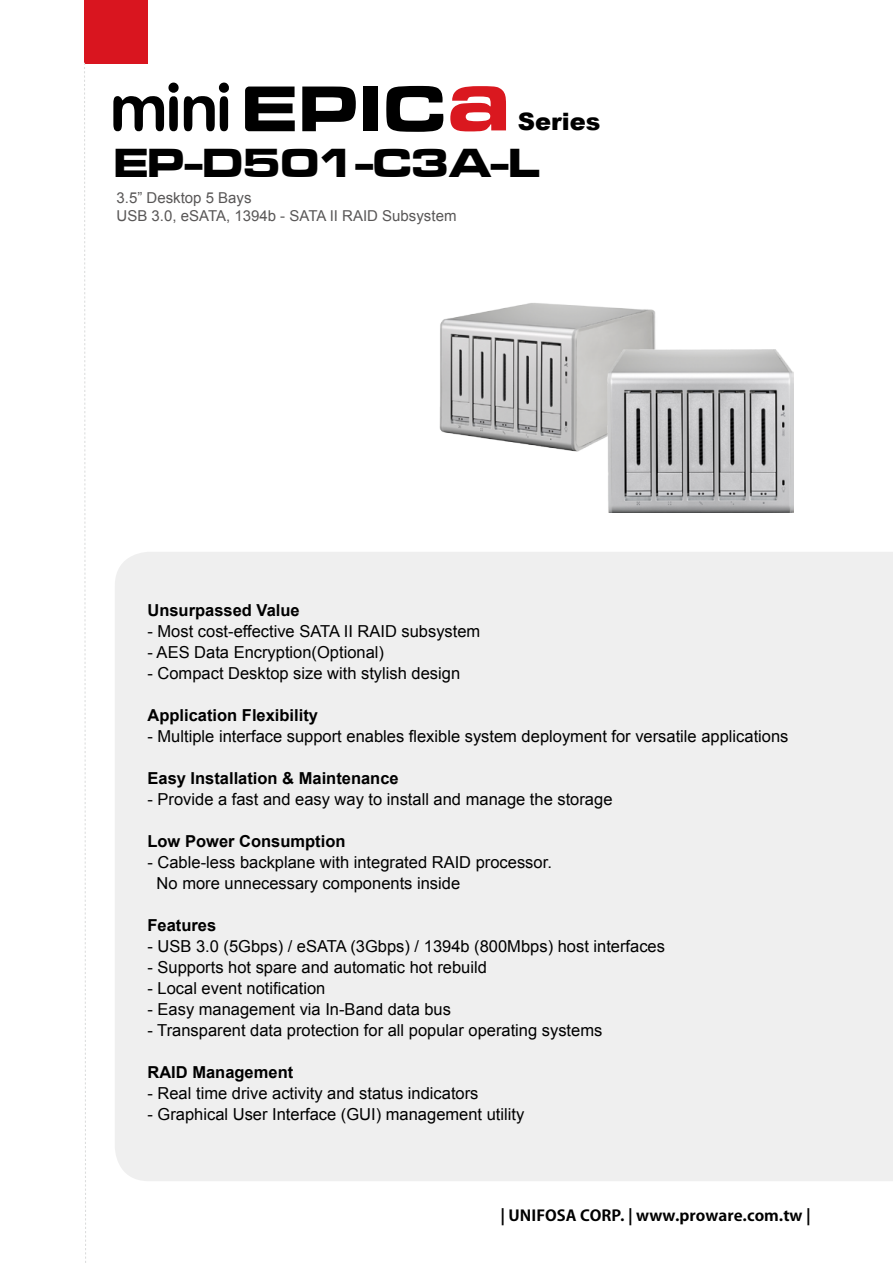
<style>
.page{position:relative;width:893px;height:1263px;background:#fff}
.page>*{position:absolute;margin:0;border:0;box-sizing:border-box;transform-origin:0 0}
.t1{font:42px "Microgramma D Bold Exte";color:#000}
.t2{font:900 24px "Arial";color:#000}
.t3{font:16.5px/21px "Arial";color:#000}
.t4{font:700 16.5px "Arial";color:#000}
.t5{font:15px/18px "Arial";color:#595757}
.t6{font:700 15px "Koz Go Pro";color:#000;scale:1.08 1}
</style>
<div class="page">
<div style="left:84px;top:0;width:64px;height:64px;background:#d9151f"></div>
<svg style="left:84px;top:62px;width:2px;height:1201px"></svg>
<div style="left:115px;top:552px;width:778px;height:629px;background:#efefef"></div>
<svg style="left:450px;top:86px;width:56px;height:45px"></svg>
<div style="left:363px;top:87px;width:15px;height:44px;background:#000"></div>
<svg style="left:386px;top:86px;width:57px;height:46px"></svg>
<svg style="left:302px;top:87px;width:54px;height:44px"></svg>
<svg style="left:113px;top:83px;width:116px;height:48px"></svg>
<svg style="left:245px;top:87px;width:50px;height:44px"></svg>
<img style="left:439px;top:303px;width:225px;height:149px">
<img style="left:607px;top:350px;width:186px;height:162px">
<h2 class="t2" style="left:518px;top:104px;width:84px">Series</h2>
<h1 class="t1" style="left:114px;top:134px;width:427px">EP-D501-C3A-L</h1>
<p class="t5" style="left:117px;top:189px;width:341px">3.5” Desktop 5 Bays<br>USB 3.0, eSATA, 1394b - SATA II RAID Subsystem</p>
<p class="t4" style="left:147px;top:600px;width:154px">Unsurpassed Value</p>
<p class="t3" style="left:147px;top:621px;width:334px">- Most cost-effective SATA II RAID subsystem</p>
<p class="t3" style="left:147px;top:642px;width:238px">- AES Data Encryption(Optional)</p>
<p class="t3" style="left:147px;top:663px;width:314px">- Compact Desktop size with stylish design</p>
<p class="t4" style="left:147px;top:705px;width:172px">Application Flexibility</p>
<p class="t3" style="left:147px;top:726px;width:642px">- Multiple interface support enables flexible system deployment for versatile applications</p>
<p class="t4" style="left:147px;top:768px;width:253px">Easy Installation &amp; Maintenance</p>
<p class="t3" style="left:147px;top:789px;width:466px">- Provide a fast and easy way to install and manage the storage</p>
<p class="t4" style="left:147px;top:831px;width:200px">Low Power Consumption</p>
<p class="t3" style="left:157px;top:852px;width:397px;text-indent:-9px">- Cable-less backplane with integrated RAID processor.<br>No more unnecessary components inside</p>
<p class="t4" style="left:147px;top:915px;width:70px">Features</p>
<p class="t3" style="left:147px;top:936px;width:519px">- USB 3.0 (5Gbps) / eSATA (3Gbps) / 1394b (800Mbps) host interfaces</p>
<p class="t3" style="left:147px;top:957px;width:341px">- Supports hot spare and automatic hot rebuild</p>
<p class="t3" style="left:147px;top:978px;width:179px">- Local event notification</p>
<p class="t3" style="left:147px;top:999px;width:305px">- Easy management via In-Band data bus</p>
<p class="t3" style="left:147px;top:1020px;width:456px">- Transparent data protection for all popular operating systems</p>
<p class="t4" style="left:147px;top:1062px;width:147px">RAID Management</p>
<p class="t3" style="left:147px;top:1083px;width:333px">- Real time drive activity and status indicators</p>
<p class="t3" style="left:147px;top:1104px;width:378px">- Graphical User Interface (GUI) management utility</p>
<p class="t6" style="left:500px;top:1206px;width:289px">| UNIFOSA CORP. | www.proware.com.tw |</p>
</div>
